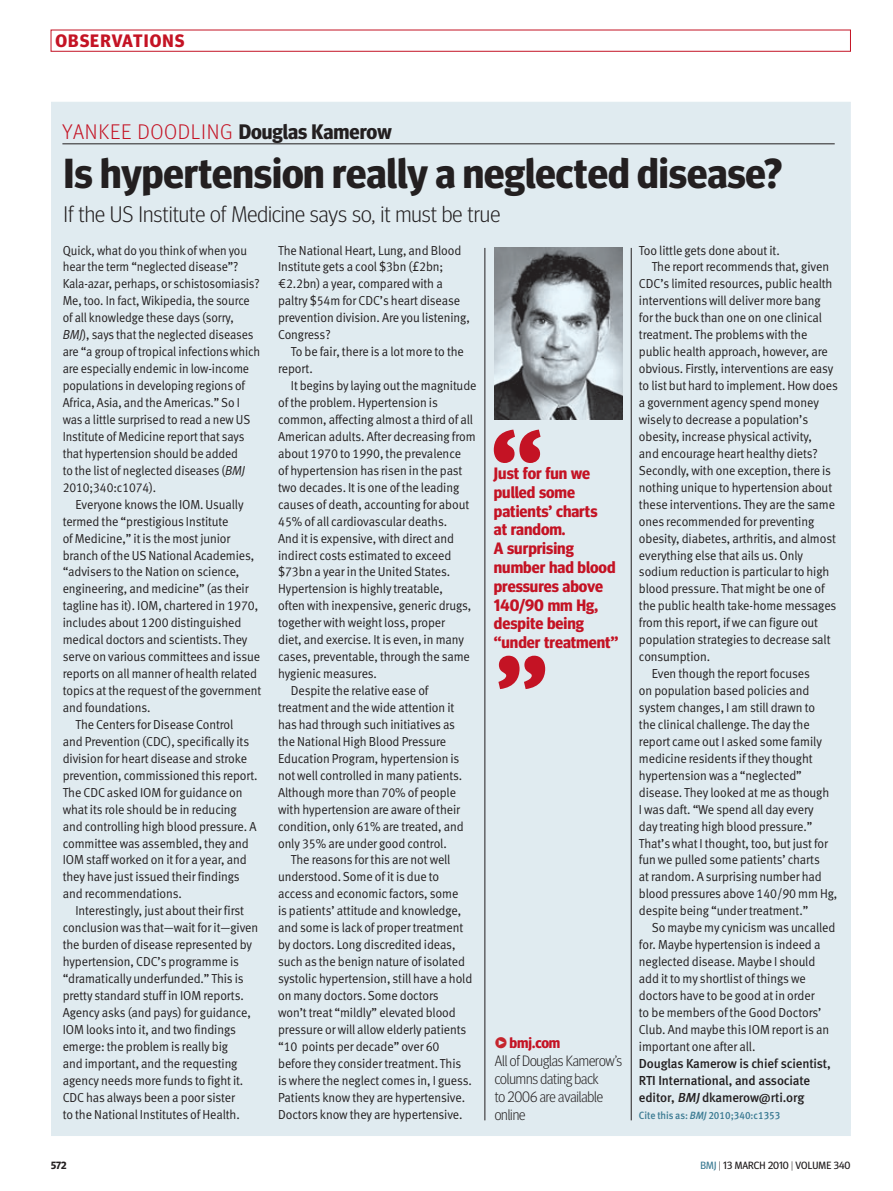
<style>
.page{position:relative;width:893px;height:1191px;background:#fff}
.page>*{position:absolute;margin:0;border:0;box-sizing:border-box;transform-origin:0 0}
.t1{font:700 111px "Meta Headline OT";color:#c41324}
.head_28_bold{font:700 42px "Meta Headline OT";color:#231f20}
.intro_15{font:300 22.5px "Meta Headline OT";color:#231f20}
.column_slug{font:300 21px "Meta Headline OT";letter-spacing:.06em;color:#c41324}
.t2{font:700 18px "Meta Headline OT";letter-spacing:.06em;color:#c41324}
.quote{font:700 16.5px/18.8px "Meta Headline OT";color:#c41324}
._05_quote{font:300 15px/18px "Meta Headline OT";letter-spacing:-.005em;color:#231f20;scale:.95 1}
.sans_text_indent{font:13.05px/17px "Meta Normal LF";letter-spacing:-.005em;color:#231f20;scale:.95 1}
.sans_text{font:13.05px/17px "Meta Normal LF";letter-spacing:-.005em;color:#231f20;scale:.93 1}
.author_biog{font:13.05px/17px "Meta Medium LF";letter-spacing:-.01em;color:#231f20}
.citation{font:10.5px "Meta Medium LF";color:#3c7b93;scale:.95 1}
.t3{font:10.5px "Meta Headline OT";letter-spacing:.01em;color:#231f20}
.t4{font:700 10.5px "Meta Headline OT";color:#231f20}
.s1{font-weight:700;color:#231f20}
.s2{font-style:italic}
.s3{font-family:"Meta Pro";font-weight:500;color:#c5252d}
.s4{font-weight:700;color:#c41324}
.s5{color:#3c7b93}
.s6{font-weight:300}
</style>
<div class="page">
<div style="left:51px;top:102px;width:799px;height:1033px;background:#e0ebf0"></div>
<hr style="left:62px;top:144px;width:773px;height:1px;background:#231f20">
<hr style="left:485px;top:248px;width:1px;height:872px;background:#231f20">
<hr style="left:631px;top:248px;width:1px;height:872px;background:#231f20">
<img style="left:494px;top:248px;width:128px;height:171px">
<p class="t2" style="left:56px;top:30px;width:130px">OBSERVATIONS</p>
<p class="column_slug" style="left:63px;top:119px;width:331px">Yankee Doodling <span class="s1">Douglas Kamerow</span></p>
<p class="head_28_bold" style="left:63px;top:148px;width:720px">Is hypertension really a neglected disease?</p>
<p class="intro_15" style="left:63px;top:200px;width:438px">If the US Institute of Medicine says so, it must be true</p>
<p class="sans_text" style="left:63px;top:241px;width:214px">Quick, what do you think of when you hear the term “neglected disease”?<br>Kala-azar, perhaps, or schistosomiasis?<br>Me, too. In fact, Wikipedia, the source of all knowledge these days (sorry, <span class="s2">BMJ</span>), says that the neglected diseases are “a group of tropical infections which are especially endemic in low-income populations in developing regions of Africa, Asia, and the Americas.” So I was a little surprised to read a new US Institute of Medicine report that says that hypertension should be added<br>to the list of neglected diseases (<span class="s2">BMJ </span>2010;340:c1074).</p>
<p class="sans_text_indent" style="left:63px;top:495px;width:210px;text-indent:13px">Everyone knows the IOM. Usually termed the “prestigious Institute<br>of Medicine,” it is the most junior branch of the US National Academies, “advisers to the Nation on science, engineering, and medicine” (as their tagline has it). IOM, chartered in 1970, includes about 1200 distinguished medical doctors and scientists. They serve on various committees and issue reports on all manner of health related topics at the request of the government and foundations.</p>
<p class="sans_text_indent" style="left:63px;top:715px;width:207px;text-indent:13px">The Centers for Disease Control<br>and Prevention (CDC), specifically its division for heart disease and stroke prevention, commissioned this report.<br>The CDC asked IOM for guidance on what its role should be in reducing and controlling high blood pressure. A committee was assembled, they and IOM staff worked on it for a year, and they have just issued their findings and recommendations.</p>
<p class="sans_text_indent" style="left:63px;top:902px;width:207px;text-indent:13px">Interestingly, just about their first conclusion was that—wait for it—given the burden of disease represented by hypertension, CDC’s programme is “dramatically underfunded.” This is pretty standard stuff in IOM reports.<br>Agency asks (and pays) for guidance, IOM looks into it, and two findings emerge: the problem is really big<br>and important, and the requesting agency needs more funds to fight it.<br>CDC has always been a poor sister<br>to the National Institutes of Health.</p>
<p class="sans_text_indent" style="left:278px;top:241px;width:203px">The National Heart, Lung, and Blood<br>Institute gets a cool $3bn (£2bn; €2.2bn) a year, compared with a paltry $54m for CDC’s heart disease prevention division. Are you listening,<br>Congress?</p>
<p class="sans_text_indent" style="left:278px;top:343px;width:197px;text-indent:13px">To be fair, there is a lot more to the report.</p>
<p class="sans_text_indent" style="left:278px;top:377px;width:210px;text-indent:13px">It begins by laying out the magnitude of the problem. Hypertension is common, affecting almost a third of all American adults. After decreasing from about 1970 to 1990, the prevalence<br>of hypertension has risen in the past two decades. It is one of the leading causes of death, accounting for about 45% of all cardiovascular deaths.<br>And it is expensive, with direct and indirect costs estimated to exceed $73bn a year in the United States.<br>Hypertension is highly treatable,<br>often with inexpensive, generic drugs, together with weight loss, proper<br>diet, and exercise. It is even, in many cases, preventable, through the same hygienic measures.</p>
<p class="sans_text_indent" style="left:278px;top:682px;width:197px;text-indent:13px">Despite the relative ease of treatment and the wide attention it has had through such initiatives as the National High Blood Pressure Education Program, hypertension is not well controlled in many patients.<br>Although more than 70% of people with hypertension are aware of their condition, only 61% are treated, and only 35% are under good control.</p>
<p class="sans_text_indent" style="left:278px;top:851px;width:206px;text-indent:13px">The reasons for this are not well understood. Some of it is due to access and economic factors, some<br>is patients’ attitude and knowledge, and some is lack of proper treatment by doctors. Long discredited ideas, such as the benign nature of isolated systolic hypertension, still have a hold on many doctors. Some doctors<br>won’t treat “mildly” elevated blood pressure or will allow elderly patients “10 points per decade” over 60 before they consider treatment. This is where the neglect comes in, I guess.<br>Patients know they are hypertensive.<br>Doctors know they are hypertensive.</p>
<p class="t1" style="left:491px;top:403px;width:53px">“</p>
<p class="quote" style="left:494px;top:464px;width:126px">Just for fun we pulled some patients’ charts<br>at random.<br>A surprising number had blood pressures above<br>140/90 mm Hg, despite being “under treatment”</p>
<p class="t1" style="left:548px;top:716px;width:53px;rotate:-180deg">“</p>
<p class="_05_quote" style="left:495px;top:1033px;width:136px"><span class="s3">•</span> <span class="s4">bmj.com<br></span>All of Douglas Kamerow’s columns dating back<br>to 2006 are available online</p>
<p class="sans_text_indent" style="left:639px;top:241px;width:150px">Too little gets done about it.</p>
<p class="sans_text_indent" style="left:639px;top:258px;width:211px;text-indent:13px">The report recommends that, given CDC’s limited resources, public health interventions will deliver more bang for the buck than one on one clinical treatment. The problems with the public health approach, however, are obvious. Firstly, interventions are easy to list but hard to implement. How does a government agency spend money wisely to decrease a population’s obesity, increase physical activity,<br>and encourage heart healthy diets?<br>Secondly, with one exception, there is nothing unique to hypertension about these interventions. They are the same ones recommended for preventing obesity, diabetes, arthritis, and almost everything else that ails us. Only sodium reduction is particular to high blood pressure. That might be one of the public health take-home messages from this report, if we can figure out population strategies to decrease salt consumption.</p>
<p class="sans_text_indent" style="left:639px;top:665px;width:210px;text-indent:13px">Even though the report focuses<br>on population based policies and system changes, I am still drawn to<br>the clinical challenge. The day the report came out I asked some family medicine residents if they thought hypertension was a “neglected” disease. They looked at me as though<br>I was daft. “We spend all day every<br>day treating high blood pressure.” That’s what I thought, too, but just for fun we pulled some patients’ charts<br>at random. A surprising number had blood pressures above 140/90 mm Hg, despite being “under treatment.”</p>
<p class="sans_text_indent" style="left:639px;top:919px;width:208px;text-indent:13px">So maybe my cynicism was uncalled for. Maybe hypertension is indeed a neglected disease. Maybe I should add it to my shortlist of things we doctors have to be good at in order<br>to be members of the Good Doctors’<br>Club. And maybe this IOM report is an important one after all.</p>
<p class="author_biog" style="left:639px;top:1054px;width:193px">Douglas Kamerow is chief scientist,<br>RTI International, and associate editor, <span class="s2">BMJ</span> dkamerow@rti.org</p>
<p class="citation" style="left:639px;top:1108px;width:150px">Cite this as: <span class="s2">BMJ</span> 2010;340:c1353</p>
<p class="t4" style="left:51px;top:1159px;width:17px">572</p>
<p class="t3" style="left:700px;top:1159px;width:151px"><span class="s5">BMJ</span> <span class="s6">|</span> 13 MARCH 2010 <span class="s6">|</span> VOLUME 340</p>
</div>
